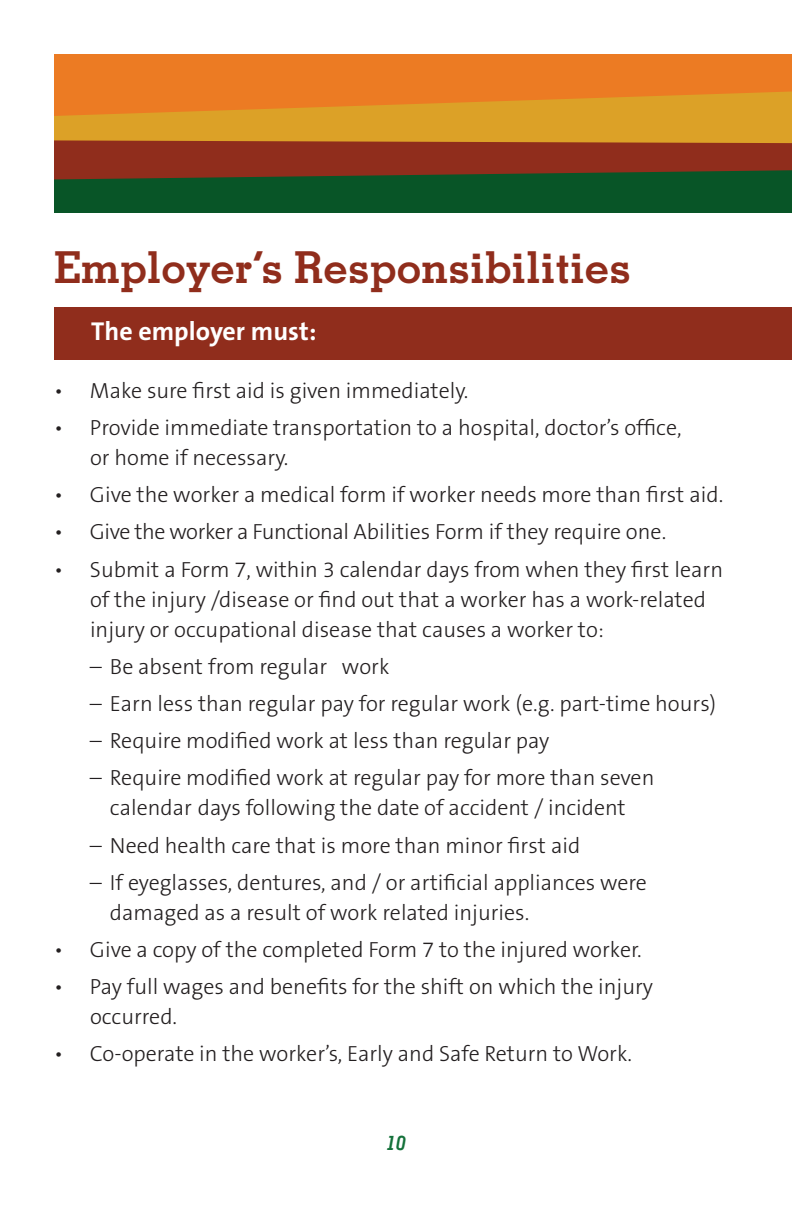
<style>
.page{position:relative;width:792px;height:1224px;background:#fff}
.page>*{position:absolute;margin:0;border:0;box-sizing:border-box;transform-origin:0 0}
.Sub_2{font:700 44px "Memphis";color:#902d1c}
.Copy{font:700 26px "The Sans B7";color:#fff}
.Bullets{font:300 22px/30px "The Sans B3";color:#231f20}
.Last_Bullet{font:300 22px "The Sans B3";color:#231f20}
.Sub_1{font:italic 700 20px "Memphis";color:#14713a}
</style>
<div class="page">
<hr style="left:791px;top:213px;width:1px;height:957px;background:#fbf3e5">
<div style="left:54px;top:308px;width:738px;height:52px;background:#902d1c"></div>
<div style="left:54px;top:146px;width:738px;height:67px;background:#085527"></div>
<div style="left:54px;top:54px;width:738px;height:67px;background:#ec7b23"></div>
<svg style="left:54px;top:91px;width:738px;height:49px;fill:#dca127"></svg>
<svg style="left:54px;top:140px;width:738px;height:39px;background:#84361d"></svg>
<p class="Sub_2" style="left:54px;top:240px;width:579px">Employer’s Responsibilities</p>
<p class="Copy" style="left:91px;top:318px;width:227px">The employer must:</p>
<p class="Bullets" style="left:54px;top:376px;width:416px">• Make sure first aid is given immediately.</p>
<p class="Bullets" style="left:90px;top:413px;width:593px;text-indent:-36px">• Provide immediate transportation to a hospital, doctor’s office, or home if necessary.</p>
<p class="Bullets" style="left:54px;top:481px;width:671px">• Give the worker a medical form if worker needs more than first aid.</p>
<p class="Bullets" style="left:54px;top:518px;width:614px">• Give the worker a Functional Abilities Form if they require one.</p>
<p class="Bullets" style="left:90px;top:555px;width:635px;text-indent:-36px">• Submit a Form 7, within 3 calendar days from when they first learn of the injury /disease or find out that a worker has a work-related injury or occupational disease that causes a worker to:</p>
<p class="Bullets" style="left:90px;top:652px;width:301px">– Be absent from regular work</p>
<p class="Bullets" style="left:90px;top:689px;width:628px">– Earn less than regular pay for regular work (e.g. part-time hours)</p>
<p class="Bullets" style="left:90px;top:727px;width:461px">– Require modified work at less than regular pay</p>
<p class="Bullets" style="left:90px;top:764px;width:566px;text-align:center">– Require modified work at regular pay for more than seven calendar days following the date of accident / incident</p>
<p class="Bullets" style="left:90px;top:831px;width:492px">– Need health care that is more than minor first aid</p>
<p class="Bullets" style="left:110px;top:868px;width:539px;text-indent:-20px">– If eyeglasses, dentures, and / or artificial appliances were damaged as a result of work related injuries.</p>
<p class="Bullets" style="left:54px;top:935px;width:589px">• Give a copy of the completed Form 7 to the injured worker.</p>
<p class="Bullets" style="left:90px;top:973px;width:565px;text-indent:-36px">• Pay full wages and benefits for the shift on which the injury occurred.</p>
<p class="Last_Bullet" style="left:54px;top:1043px;width:580px">• Co-operate in the worker’s, Early and Safe Return to Work.</p>
<p class="Sub_1" style="left:386px;top:1130px;width:21px">10</p>
</div>
